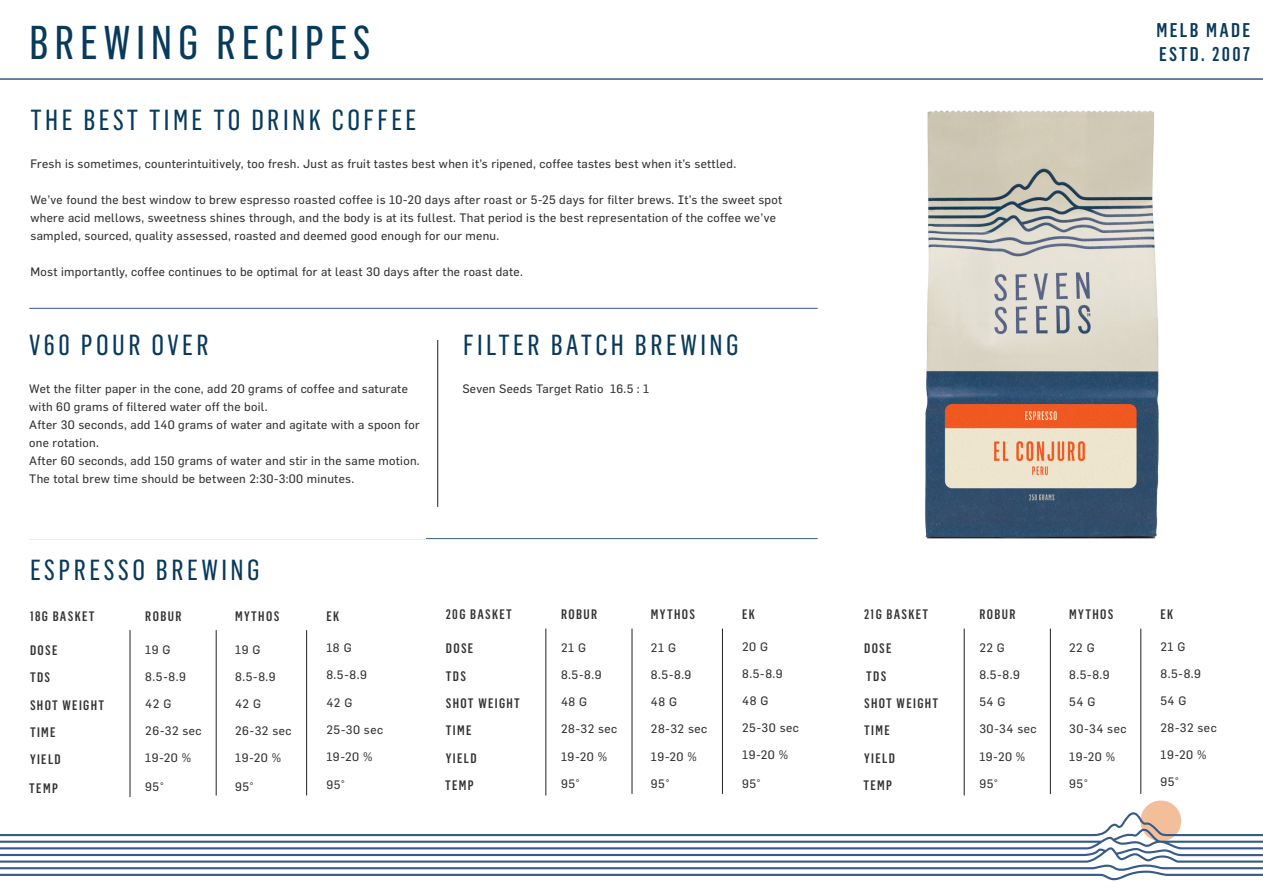
<style>
.page{position:relative;width:1263px;height:893px;background:#fff}
.page>*{position:absolute;margin:0;border:0;box-sizing:border-box;transform-origin:0 0}
.t1{font:46.5px "Flama Basic Cnd";letter-spacing:.12em;color:#083a5c}
.t2{font:28.5px "Flama Basic Cnd";letter-spacing:.12em;color:#083a5c}
.t3{font:500 condensed 19.5px "Flama";letter-spacing:.12em;color:#083a5c}
.t4{font:500 condensed 13.5px "Flama";letter-spacing:.1em;color:#323332}
.t5{font:12px/18px "Flama Basic";letter-spacing:.025em;color:#323332}
</style>
<div class="page">
<div style="left:1140px;top:800px;width:41px;height:41px;background:#f3bf9a;border-radius:50%"></div>
<svg style="left:0;top:812px;width:1263px;height:68px"></svg>
<hr style="left:0;top:78px;width:1263px;height:2px;background:#365a8a">
<hr style="left:29px;top:538px;width:789px;height:1px;background:#365a8a">
<hr style="left:306px;top:630px;width:1px;height:165px;background:#231f20">
<hr style="left:216px;top:630px;width:1px;height:165px;background:#231f20">
<hr style="left:1140px;top:629px;width:1px;height:165px;background:#231f20">
<hr style="left:1050px;top:629px;width:1px;height:165px;background:#231f20">
<hr style="left:722px;top:629px;width:1px;height:165px;background:#231f20">
<hr style="left:632px;top:629px;width:1px;height:165px;background:#231f20">
<hr style="left:964px;top:629px;width:1px;height:166px;background:#231f20">
<hr style="left:546px;top:629px;width:1px;height:166px;background:#231f20">
<hr style="left:130px;top:630px;width:1px;height:167px;background:#231f20">
<img style="left:925px;top:110px;width:234px;height:429px">
<hr style="left:29px;top:308px;width:789px;height:1px;background:#365a8a">
<hr style="left:437px;top:340px;width:1px;height:167px;background:#231f20">
<p class="t1" style="left:29px;top:13px;width:343px">BREWING RECIPES</p>
<p class="t3" style="left:1156px;top:18px;width:95px">MELB MADE</p>
<p class="t3" style="left:1159px;top:42px;width:93px">ESTD. 2007</p>
<p class="t2" style="left:30px;top:102px;width:387px">THE BEST TIME TO DRINK COFFEE</p>
<p class="t5" style="left:30px;top:155px;width:707px">Fresh is sometimes, counterintuitively, too fresh. Just as fruit tastes best when it’s ripened, coffee tastes best when it’s settled.</p>
<p class="t5" style="left:30px;top:191px;width:753px">We’ve found the best window to brew espresso roasted coffee is 10-20 days after roast or 5-25 days for filter brews. It’s the sweet spot where acid mellows, sweetness shines through, and the body is at its fullest. That period is the best representation of the coffee we’ve sampled, sourced, quality assessed, roasted and deemed good enough for our menu.</p>
<p class="t5" style="left:30px;top:263px;width:494px">Most importantly, coffee continues to be optimal for at least 30 days after the roast date.</p>
<p class="t2" style="left:29px;top:327px;width:181px">V60 POUR OVER</p>
<p class="t5" style="left:29px;top:380px;width:380px">Wet the filter paper in the cone, add 20 grams of coffee and saturate with 60 grams of filtered water off the boil.</p>
<p class="t5" style="left:29px;top:416px;width:392px">After 30 seconds, add 140 grams of water and agitate with a spoon for one rotation.</p>
<p class="t5" style="left:29px;top:452px;width:392px">After 60 seconds, add 150 grams of water and stir in the same motion.</p>
<p class="t5" style="left:29px;top:470px;width:327px">The total brew time should be between 2:30-3:00 minutes.</p>
<p class="t2" style="left:463px;top:327px;width:277px">FILTER BATCH BREWING</p>
<p class="t5" style="left:462px;top:380px;width:188px">Seven Seeds Target Ratio 16.5 : 1</p>
<p class="t2" style="left:30px;top:552px;width:231px">ESPRESSO BREWING</p>
<p class="t4" style="left:30px;top:607px;width:66px">18G BASKET</p>
<p class="t4" style="left:145px;top:607px;width:38px">ROBUR</p>
<p class="t4" style="left:235px;top:607px;width:46px">MYTHOS</p>
<p class="t4" style="left:326px;top:607px;width:14px">EK</p>
<p class="t4" style="left:446px;top:606px;width:68px">20G BASKET</p>
<p class="t4" style="left:561px;top:606px;width:38px">ROBUR</p>
<p class="t4" style="left:651px;top:606px;width:46px">MYTHOS</p>
<p class="t4" style="left:742px;top:606px;width:14px">EK</p>
<p class="t4" style="left:864px;top:606px;width:66px">21G BASKET</p>
<p class="t4" style="left:979px;top:606px;width:38px">ROBUR</p>
<p class="t4" style="left:1069px;top:606px;width:46px">MYTHOS</p>
<p class="t4" style="left:1160px;top:606px;width:14px">EK</p>
<p class="t4" style="left:30px;top:642px;width:29px">DOSE</p>
<p class="t4" style="left:30px;top:669px;width:22px">TDS</p>
<p class="t4" style="left:30px;top:696px;width:76px">SHOT WEIGHT</p>
<p class="t4" style="left:30px;top:724px;width:27px">TIME</p>
<p class="t4" style="left:30px;top:751px;width:32px">YIELD</p>
<p class="t5" style="left:145px;top:640px;width:27px">19 G</p>
<p class="t5" style="left:145px;top:667px;width:42px">8.5-8.9</p>
<p class="t5" style="left:145px;top:694px;width:27px">42 G</p>
<p class="t5" style="left:145px;top:722px;width:58px">26-32 sec</p>
<p class="t5" style="left:145px;top:749px;width:47px">19-20 %</p>
<p class="t4" style="left:29px;top:780px;width:30px">TEMP</p>
<p class="t5" style="left:145px;top:777px;width:20px">95°</p>
<p class="t5" style="left:235px;top:640px;width:27px">19 G</p>
<p class="t5" style="left:235px;top:667px;width:42px">8.5-8.9</p>
<p class="t5" style="left:235px;top:694px;width:27px">42 G</p>
<p class="t5" style="left:235px;top:722px;width:58px">26-32 sec</p>
<p class="t5" style="left:235px;top:749px;width:47px">19-20 %</p>
<p class="t5" style="left:235px;top:777px;width:20px">95°</p>
<p class="t5" style="left:326px;top:639px;width:27px">18 G</p>
<p class="t5" style="left:326px;top:666px;width:42px">8.5-8.9</p>
<p class="t5" style="left:326px;top:693px;width:27px">42 G</p>
<p class="t5" style="left:326px;top:720px;width:58px">25-30 sec</p>
<p class="t5" style="left:326px;top:747px;width:47px">19-20 %</p>
<p class="t5" style="left:326px;top:775px;width:20px">95°</p>
<p class="t4" style="left:446px;top:640px;width:29px">DOSE</p>
<p class="t4" style="left:446px;top:667px;width:22px">TDS</p>
<p class="t4" style="left:446px;top:695px;width:76px">SHOT WEIGHT</p>
<p class="t4" style="left:446px;top:722px;width:27px">TIME</p>
<p class="t4" style="left:446px;top:749px;width:32px">YIELD</p>
<p class="t5" style="left:561px;top:639px;width:27px">21 G</p>
<p class="t5" style="left:561px;top:666px;width:42px">8.5-8.9</p>
<p class="t5" style="left:561px;top:693px;width:28px">48 G</p>
<p class="t5" style="left:561px;top:720px;width:58px">28-32 sec</p>
<p class="t5" style="left:561px;top:747px;width:47px">19-20 %</p>
<p class="t4" style="left:445px;top:777px;width:30px">TEMP</p>
<p class="t5" style="left:561px;top:774px;width:20px">95°</p>
<p class="t5" style="left:651px;top:639px;width:27px">21 G</p>
<p class="t5" style="left:651px;top:666px;width:42px">8.5-8.9</p>
<p class="t5" style="left:651px;top:693px;width:28px">48 G</p>
<p class="t5" style="left:651px;top:720px;width:58px">28-32 sec</p>
<p class="t5" style="left:651px;top:747px;width:47px">19-20 %</p>
<p class="t5" style="left:651px;top:774px;width:20px">95°</p>
<p class="t5" style="left:742px;top:637px;width:27px">20 G</p>
<p class="t5" style="left:742px;top:664px;width:42px">8.5-8.9</p>
<p class="t5" style="left:742px;top:691px;width:28px">48 G</p>
<p class="t5" style="left:742px;top:718px;width:58px">25-30 sec</p>
<p class="t5" style="left:742px;top:745px;width:47px">19-20 %</p>
<p class="t5" style="left:742px;top:775px;width:20px">95°</p>
<p class="t4" style="left:864px;top:640px;width:29px">DOSE</p>
<p class="t4" style="left:866px;top:667px;width:22px">TDS</p>
<p class="t4" style="left:864px;top:695px;width:76px">SHOT WEIGHT</p>
<p class="t4" style="left:864px;top:722px;width:27px">TIME</p>
<p class="t4" style="left:864px;top:749px;width:32px">YIELD</p>
<p class="t5" style="left:979px;top:639px;width:27px">22 G</p>
<p class="t5" style="left:979px;top:666px;width:42px">8.5-8.9</p>
<p class="t5" style="left:979px;top:693px;width:28px">54 G</p>
<p class="t5" style="left:979px;top:720px;width:59px">30-34 sec</p>
<p class="t5" style="left:979px;top:747px;width:47px">19-20 %</p>
<p class="t4" style="left:863px;top:777px;width:30px">TEMP</p>
<p class="t5" style="left:979px;top:774px;width:20px">95°</p>
<p class="t5" style="left:1069px;top:639px;width:27px">22 G</p>
<p class="t5" style="left:1069px;top:666px;width:42px">8.5-8.9</p>
<p class="t5" style="left:1069px;top:693px;width:28px">54 G</p>
<p class="t5" style="left:1069px;top:720px;width:59px">30-34 sec</p>
<p class="t5" style="left:1069px;top:747px;width:47px">19-20 %</p>
<p class="t5" style="left:1069px;top:774px;width:20px">95°</p>
<p class="t5" style="left:1160px;top:637px;width:27px">21 G</p>
<p class="t5" style="left:1160px;top:664px;width:42px">8.5-8.9</p>
<p class="t5" style="left:1160px;top:691px;width:28px">54 G</p>
<p class="t5" style="left:1160px;top:718px;width:58px">28-32 sec</p>
<p class="t5" style="left:1160px;top:745px;width:47px">19-20 %</p>
<p class="t5" style="left:1160px;top:773px;width:20px">95°</p>
</div>
